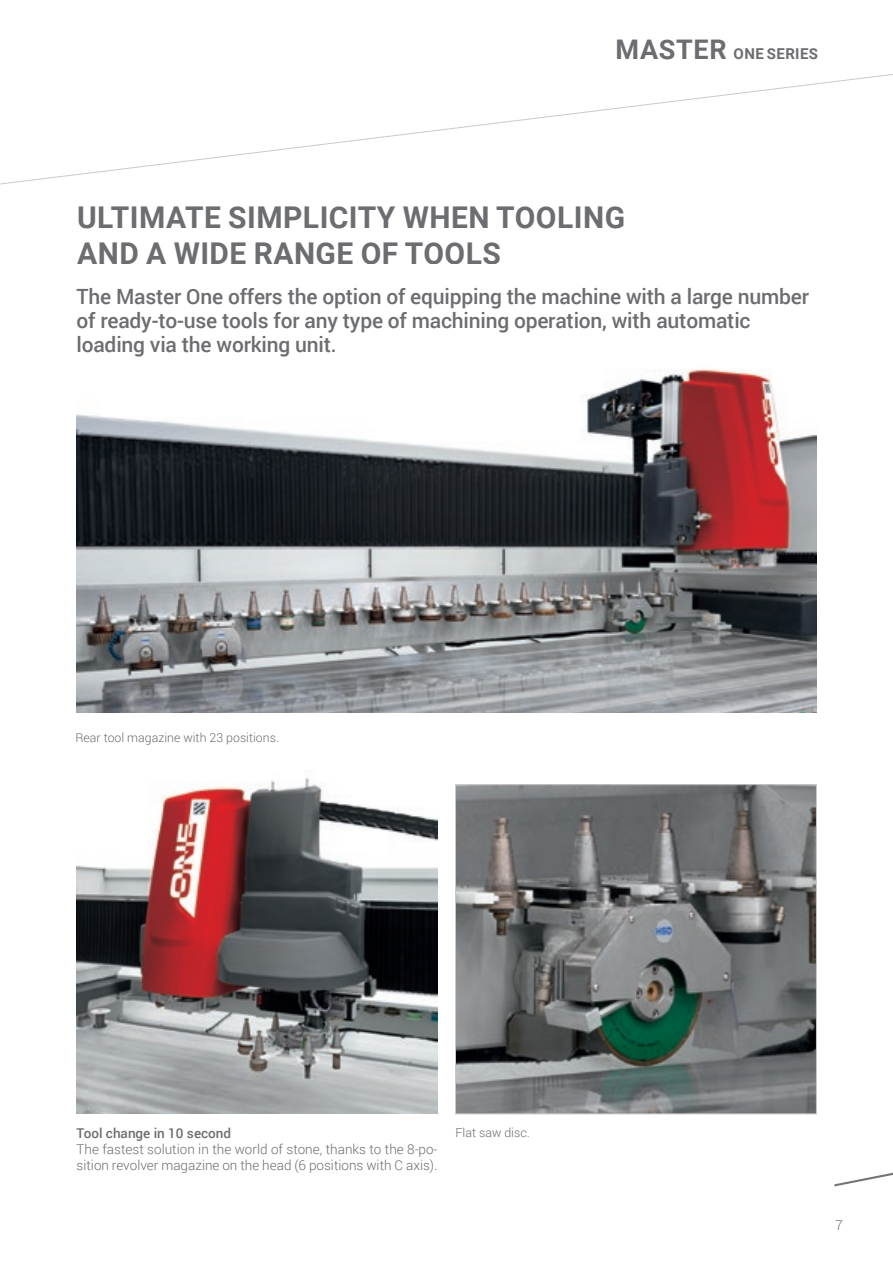
<style>
.page{position:relative;width:893px;height:1263px;background:#fff}
.page>*{position:absolute;margin:0;border:0;box-sizing:border-box;transform-origin:0 0}
.t1{font:700 30px/36px "Roboto";letter-spacing:.015em;color:#6c6d70}
._2_SOTTOTITOLO_ROSSO{font:500 21px/24px "Roboto";letter-spacing:-.01em;color:#6c6d70}
.t2{font:700 15px "Roboto";letter-spacing:.025em;color:#6c6d70}
._5_TESTO_9_grigio{font:300 13.5px/16.2px "Roboto";color:#6c6d70}
._5_TESTO_9_grigio-2{font:500 13.5px "Roboto";color:#6c6d70}
._5_TESTO_9_grigio-3{font:300 12.3px "Roboto";color:#6c6d70}
.s1{font-size:27px}
</style>
<div class="page">
<svg style="left:834px;top:1172px;width:59px;height:14px"></svg>
<svg style="left:0;top:74px;width:893px;height:111px"></svg>
<img style="left:77px;top:368px;width:739px;height:344px">
<img style="left:77px;top:777px;width:360px;height:337px">
<img style="left:457px;top:786px;width:358px;height:326px">
<div style="left:455px;top:784px;width:362px;height:330px;border:1px solid #c9cacc"></div>
<p class="t2" style="left:615px;top:43px;width:204px"><span class="s1">MASTER</span> ONE SERIES</p>
<h1 class="t1" style="left:77px;top:198px;width:550px">ULTIMATE SIMPLICITY WHEN TOOLING<br>AND A WIDE RANGE OF TOOLS</h1>
<p class="_2_SOTTOTITOLO_ROSSO" style="left:77px;top:284px;width:734px">The Master One offers the option of equipping the machine with a large number of ready-to-use tools for any type of machining operation, with automatic loading via the working unit.</p>
<p class="_5_TESTO_9_grigio-3" style="left:75px;top:729px;width:205px">Rear tool magazine with 23 positions.</p>
<p class="_5_TESTO_9_grigio-2" style="left:77px;top:1123px;width:156px">Tool change in 10 second</p>
<p class="_5_TESTO_9_grigio" style="left:77px;top:1141px;width:362px">The fastest solution in the world of stone, thanks to the 8-po&shy;sition revolver magazine on the head (6 positions with C axis).</p>
<p class="_5_TESTO_9_grigio-3" style="left:455px;top:1124px;width:76px">Flat saw disc.</p>
<p class="_5_TESTO_9_grigio" style="left:836px;top:1216px;width:9px">7</p>
</div>
